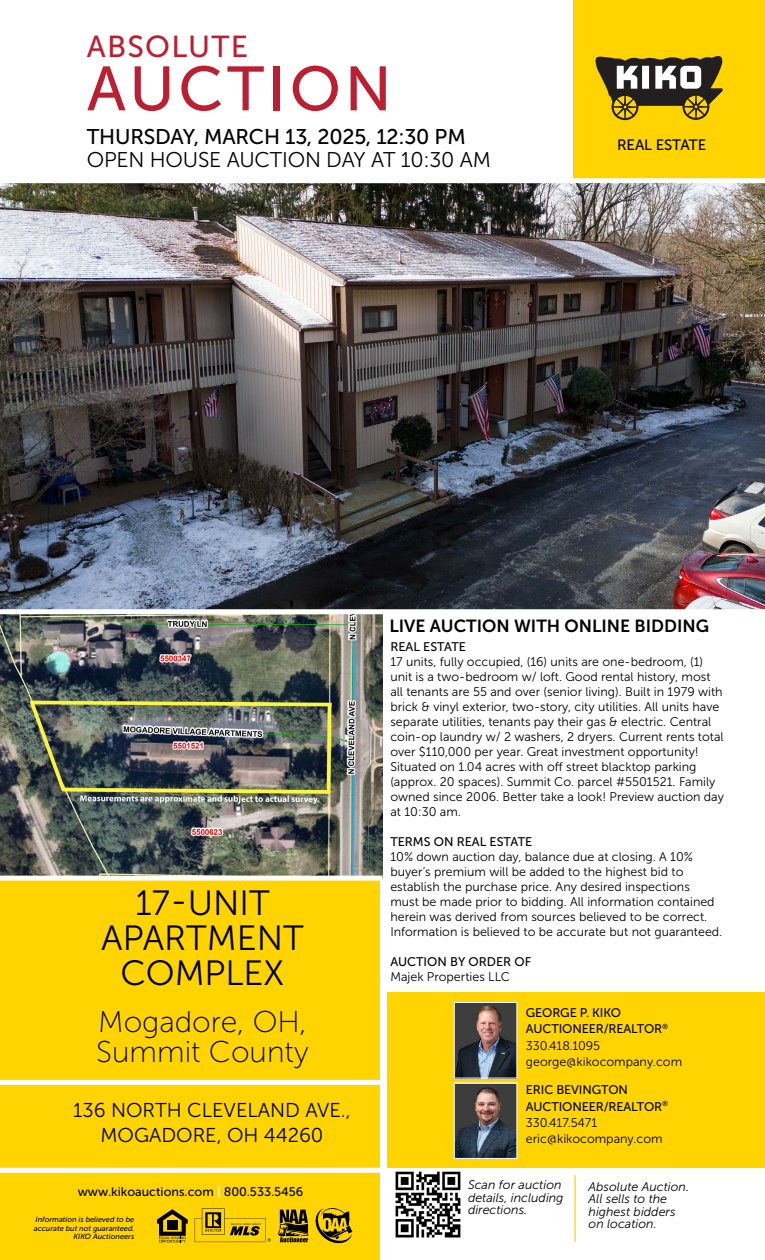
<style>
.page{position:relative;width:765px;height:1260px;background:#fff}
.page>*{position:absolute;margin:0;border:0;box-sizing:border-box;transform-origin:0 0}
.t1{font:62.38px "Museo Sans 500";letter-spacing:.06em;color:#bb1f32}
.t2{font:35px/35px "Museo Sans 300";color:#000;text-align:center}
.t3{font:30.25px "Museo Sans 500";letter-spacing:.04em;color:#bb1f32}
.t4{font:30px/30px "Museo Sans 100";color:#000}
.t5{font:21.25px "Museo Sans 500";letter-spacing:-.01em;color:#000}
.t6{font:21.25px "Museo Sans 300";letter-spacing:-.01em;color:#000}
.t7{font:20px/25px "Museo Sans 300";color:#000;text-align:center}
.t8{font:17.5px "Museo Sans 700";color:#000}
.t9{font:15px "Museo Sans 500";letter-spacing:-.01em;color:#000}
.t10{font:12.5px/15px "Museo Sans 300";color:#000}
.t11{font:12.5px/16.2px "Museo Sans 500";letter-spacing:-.01em;color:#000}
.t12{font:italic 12.5px/12.5px "Museo Sans 300";color:#000}
.t13{font:italic 7.5px/8.8px "Museo Sans 500";color:#000;text-align:right}
.s1{color:#fff}
</style>
<div class="page">
<div style="left:387px;top:992px;width:378px;height:176px;background:#ffd400"></div>
<img style="left:456px;top:1004px;width:59px;height:73px">
<div style="left:454px;top:1002px;width:63px;height:77px;border:1px solid #fff"></div>
<img style="left:456px;top:1085px;width:59px;height:72px">
<div style="left:454px;top:1082px;width:63px;height:77px;border:1px solid #fff"></div>
<svg style="left:382px;top:614px;width:1px;height:261px"></svg>
<img style="left:0;top:614px;width:382px;height:262px">
<img style="left:0;top:183px;width:765px;height:426px">
<div style="left:574px;top:0;width:191px;height:180px;background:#ffd400"></div>
<svg style="left:595px;top:56px;width:128px;height:64px"></svg>
<div style="left:0;top:178px;width:765px;height:5px;background:#fff"></div>
<div style="left:0;top:878px;width:384px;height:382px;background:#ffd400"></div>
<img style="left:395px;top:1171px;width:66px;height:67px">
<hr style="left:574px;top:1175px;width:2px;height:67px;background:#ffd400">
<div style="left:0;top:1168px;width:389px;height:5px;background:#fff"></div>
<div style="left:0;top:1080px;width:383px;height:5px;background:#fff"></div>
<svg style="left:278px;top:1210px;width:31px;height:32px"></svg>
<svg style="left:195px;top:1208px;width:76px;height:34px"></svg>
<svg style="left:157px;top:1209px;width:31px;height:34px"></svg>
<img style="left:316px;top:1208px;width:36px;height:36px">
<div style="left:0;top:876px;width:382px;height:5px;background:#fff"></div>
<div style="left:380px;top:878px;width:5px;height:382px;background:#fff"></div>
<h3 class="t3" style="left:87px;top:30px;width:163px">ABSOLUTE</h3>
<h1 class="t1" style="left:87px;top:55px;width:306px">AUCTION</h1>
<h3 class="t5" style="left:87px;top:125px;width:380px">THURSDAY, MARCH 13, 2025, 12:30 PM</h3>
<h3 class="t6" style="left:87px;top:149px;width:406px">OPEN HOUSE AUCTION DAY AT 10:30 AM</h3>
<p class="t9" style="left:617px;top:136px;width:91px">REAL ESTATE</p>
<h2 class="t2" style="left:101px;top:886px;width:204px">17-UNIT<br>APARTMENT<br>COMPLEX</h2>
<h3 class="t4" style="left:96px;top:1007px;width:214px">Mogadore, OH,<br>Summit County</h3>
<h3 class="t7" style="left:73px;top:1097px;width:279px">136 NORTH CLEVELAND AVE.,<br>MOGADORE, OH 44260</h3>
<p class="t11" style="left:78px;top:1183px;width:227px">www.kikoauctions.com <span class="s1">|</span> 800.533.5456</p>
<p class="t13" style="left:34px;top:1215px;width:102px">Information is believed to be accurate but not guaranteed.<br>KIKO Auctioneers</p>
<h3 class="t8" style="left:389px;top:616px;width:321px">LIVE AUCTION WITH ONLINE BIDDING</h3>
<p class="t11" style="left:390px;top:639px;width:77px">REAL ESTATE</p>
<p class="t10" style="left:390px;top:654px;width:335px">17 units, fully occupied, (16) units are one-bedroom, (1) unit is a two-bedroom w/ loft. Good rental history, most all tenants are 55 and over (senior living). Built in 1979 with brick &amp; vinyl exterior, two-story, city utilities. All units have separate utilities, tenants pay their gas &amp; electric. Central coin-op laundry w/ 2 washers, 2 dryers. Current rents total over $110,000 per year. Great investment opportunity!<br>Situated on 1.04 acres with off street blacktop parking (approx. 20 spaces). Summit Co. parcel #5501521. Family owned since 2006. Better take a look! Preview auction day at 10:30 am.</p>
<p class="t11" style="left:390px;top:834px;width:143px">TERMS ON REAL ESTATE</p>
<p class="t10" style="left:390px;top:849px;width:334px">10% down auction day, balance due at closing. A 10% buyer’s premium will be added to the highest bid to establish the purchase price. Any desired inspections<br>must be made prior to bidding. All information contained herein was derived from sources believed to be correct.<br>Information is believed to be accurate but not guaranteed.</p>
<p class="t11" style="left:390px;top:954px;width:142px">AUCTION BY ORDER OF</p>
<p class="t10" style="left:390px;top:969px;width:121px">Majek Properties LLC</p>
<p class="t11" style="left:526px;top:1005px;width:144px">GEORGE P. KIKO<br>AUCTIONEER/REALTOR<sup>®</sup></p>
<p class="t10" style="left:526px;top:1037px;width:158px;line-height:16.2px">330.418.1095 george@kikocompany.com</p>
<p class="t11" style="left:526px;top:1082px;width:144px">ERIC BEVINGTON<br>AUCTIONEER/REALTOR<sup>®</sup></p>
<p class="t10" style="left:526px;top:1114px;width:138px;line-height:16.2px">330.417.5471 eric@kikocompany.com</p>
<p class="t12" style="left:468px;top:1179px;width:97px">Scan for auction details, including directions.</p>
<p class="t12" style="left:589px;top:1180px;width:102px">Absolute Auction.<br>All sells to the highest bidders on location.</p>
</div>
